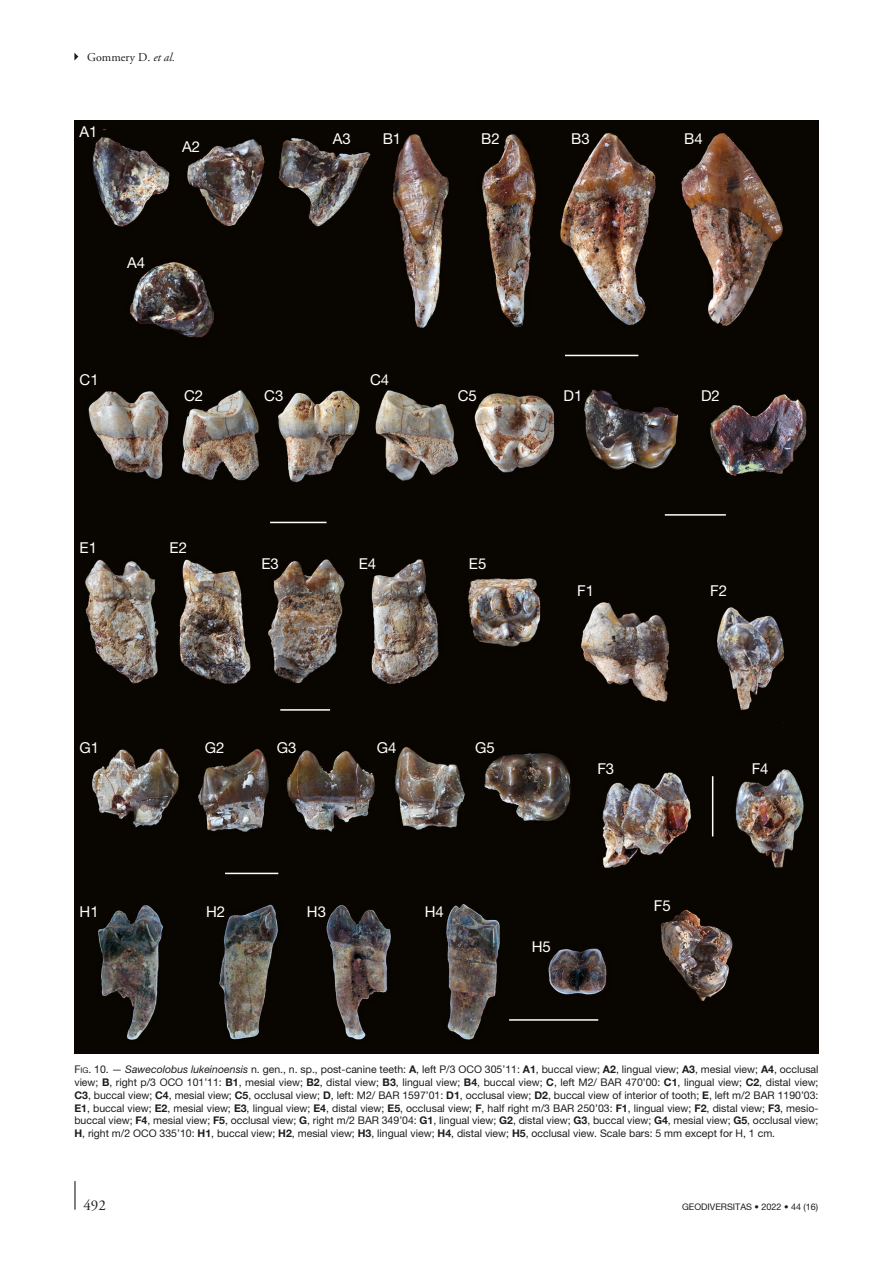
<style>
.page{position:relative;width:893px;height:1263px;background:#fff}
.page>*{position:absolute;margin:0;border:0;box-sizing:border-box;transform-origin:0 0}
.t1{font:15px "Helvetica Neue";color:#fff}
.t2{font:15px "Adobe Garamond Pro";color:#1d1d1b}
.t3{font:12px "Adobe Garamond Pro";color:#1d1d1b}
.t4{font:10.5px/12.8px "Helvetica Neue";color:#1d1d1b;text-align:justify}
.t5{font:9px "Helvetica Neue";color:#1d1d1b}
.s1{font-style:italic}
.s2{font-style:inherit}
.s3{font-size:7.8px}
.s4{font-weight:700}
</style>
<div class="page">
<hr style="left:74px;top:1181px;width:2px;height:29px;background:#1d1d1b">
<svg style="left:74px;top:53px;width:4px;height:8px"></svg>
<img style="left:74px;top:121px;width:745px;height:932px">
<hr style="left:565px;top:355px;width:73px;height:1px;background:#fff">
<hr style="left:270px;top:522px;width:57px;height:1px;background:#fff">
<hr style="left:665px;top:514px;width:61px;height:2px;background:#fff">
<hr style="left:280px;top:709px;width:50px;height:2px;background:#fff">
<hr style="left:225px;top:873px;width:53px;height:1px;background:#fff">
<hr style="left:712px;top:776px;width:1px;height:60px;background:#fff">
<hr style="left:509px;top:1019px;width:89px;height:2px;background:#fff">
<p class="t3" style="left:87px;top:50px;width:90px">Gommery D. <span class="s1">et al.</span></p>
<p class="t1" style="left:80px;top:123px;width:20px">A1</p>
<p class="t1" style="left:182px;top:137px;width:20px">A2</p>
<p class="t1" style="left:127px;top:254px;width:20px">A4</p>
<p class="t1" style="left:80px;top:371px;width:21px">C1</p>
<p class="t1" style="left:333px;top:130px;width:20px">A3</p>
<p class="t1" style="left:383px;top:130px;width:20px">B1</p>
<p class="t1" style="left:481px;top:130px;width:20px">B2</p>
<p class="t1" style="left:571px;top:130px;width:20px">B3</p>
<p class="t1" style="left:684px;top:130px;width:20px">B4</p>
<p class="t1" style="left:370px;top:371px;width:21px">C4</p>
<p class="t1" style="left:80px;top:538px;width:19px">E1</p>
<p class="t1" style="left:184px;top:387px;width:21px">C2</p>
<p class="t1" style="left:264px;top:387px;width:21px">C3</p>
<p class="t1" style="left:458px;top:387px;width:21px">C5</p>
<p class="t1" style="left:564px;top:387px;width:20px">D1</p>
<p class="t1" style="left:701px;top:387px;width:20px">D2</p>
<p class="t1" style="left:169px;top:538px;width:19px">E2</p>
<p class="t1" style="left:261px;top:554px;width:19px">E3</p>
<p class="t1" style="left:359px;top:554px;width:19px">E4</p>
<p class="t1" style="left:469px;top:554px;width:19px">E5</p>
<p class="t1" style="left:577px;top:582px;width:18px">F1</p>
<p class="t1" style="left:710px;top:582px;width:18px">F2</p>
<p class="t1" style="left:80px;top:739px;width:21px">G1</p>
<p class="t1" style="left:205px;top:739px;width:21px">G2</p>
<p class="t1" style="left:277px;top:739px;width:21px">G3</p>
<p class="t1" style="left:377px;top:739px;width:21px">G4</p>
<p class="t1" style="left:475px;top:739px;width:21px">G5</p>
<p class="t1" style="left:597px;top:759px;width:18px">F3</p>
<p class="t1" style="left:80px;top:903px;width:21px">H1</p>
<p class="t1" style="left:206px;top:903px;width:21px">H2</p>
<p class="t1" style="left:307px;top:903px;width:21px">H3</p>
<p class="t1" style="left:425px;top:903px;width:21px">H4</p>
<p class="t1" style="left:532px;top:937px;width:21px">H5</p>
<p class="t1" style="left:654px;top:897px;width:18px">F5</p>
<p class="t1" style="left:752px;top:759px;width:18px">F4</p>
<p class="t4" style="left:74px;top:1063px;width:746px"><span class="s2">F</span><span class="s3">ig</span><span class="s2">. 10</span>. — <span class="s1">Sawecolobus lukeinoensis</span> n. gen., n. sp., post-canine teeth: <span class="s4">A</span>, left P/3 OCO 305’11: <span class="s4">A1</span>, buccal view; <span class="s4">A2</span>, lingual view; <span class="s4">A3</span>, mesial view; <span class="s4">A4</span>, occlusal view; <span class="s4">B</span>, right p/3 OCO 101’11: <span class="s4">B1</span>, mesial view; <span class="s4">B2</span>, distal view; <span class="s4">B3</span>, lingual view; <span class="s4">B4</span>, buccal view; <span class="s4">C</span>, left M2/ BAR 470’00: <span class="s4">C1</span>, lingual view; <span class="s4">C2</span>, distal view; <span class="s4">C3</span>, buccal view; <span class="s4">C4</span>, mesial view; <span class="s4">C5</span>, occlusal view; <span class="s4">D</span>, left: M2/ BAR 1597’01: <span class="s4">D1</span>, occlusal view; <span class="s4">D2</span>, buccal view of interior of tooth; <span class="s4">E</span>, left m/2 BAR 1190’03:<br><span class="s4">E1</span>, buccal view; <span class="s4">E2</span>, mesial view; <span class="s4">E3</span>, lingual view; <span class="s4">E4</span>, distal view; <span class="s4">E5</span>, occlusal view; <span class="s4">F</span>, half right m/3 BAR 250’03: <span class="s4">F1</span>, lingual view; <span class="s4">F2</span>, distal view; <span class="s4">F3</span>, mesio&shy;buccal view; <span class="s4">F4</span>, mesial view; <span class="s4">F5</span>, occlusal view; <span class="s4">G</span>, right m/2 BAR 349’04: <span class="s4">G1</span>, lingual view; <span class="s4">G2</span>, distal view; <span class="s4">G3</span>, buccal view; <span class="s4">G4</span>, mesial view; <span class="s4">G5</span>, occlusal view; <span class="s4">H</span>, right m/2 OCO 335’10: <span class="s4">H1</span>, buccal view; <span class="s4">H2</span>, mesial view; <span class="s4">H3</span>, lingual view; <span class="s4">H4</span>, distal view; <span class="s4">H5</span>, occlusal view. Scale bars: 5 mm except for H, 1 cm.</p>
<h1 class="t2" style="left:83px;top:1196px;width:24px">492</h1>
<p class="t5" style="left:682px;top:1201px;width:138px">GEODIVERSITAS • 2022 • 44 (16)</p>
</div>
